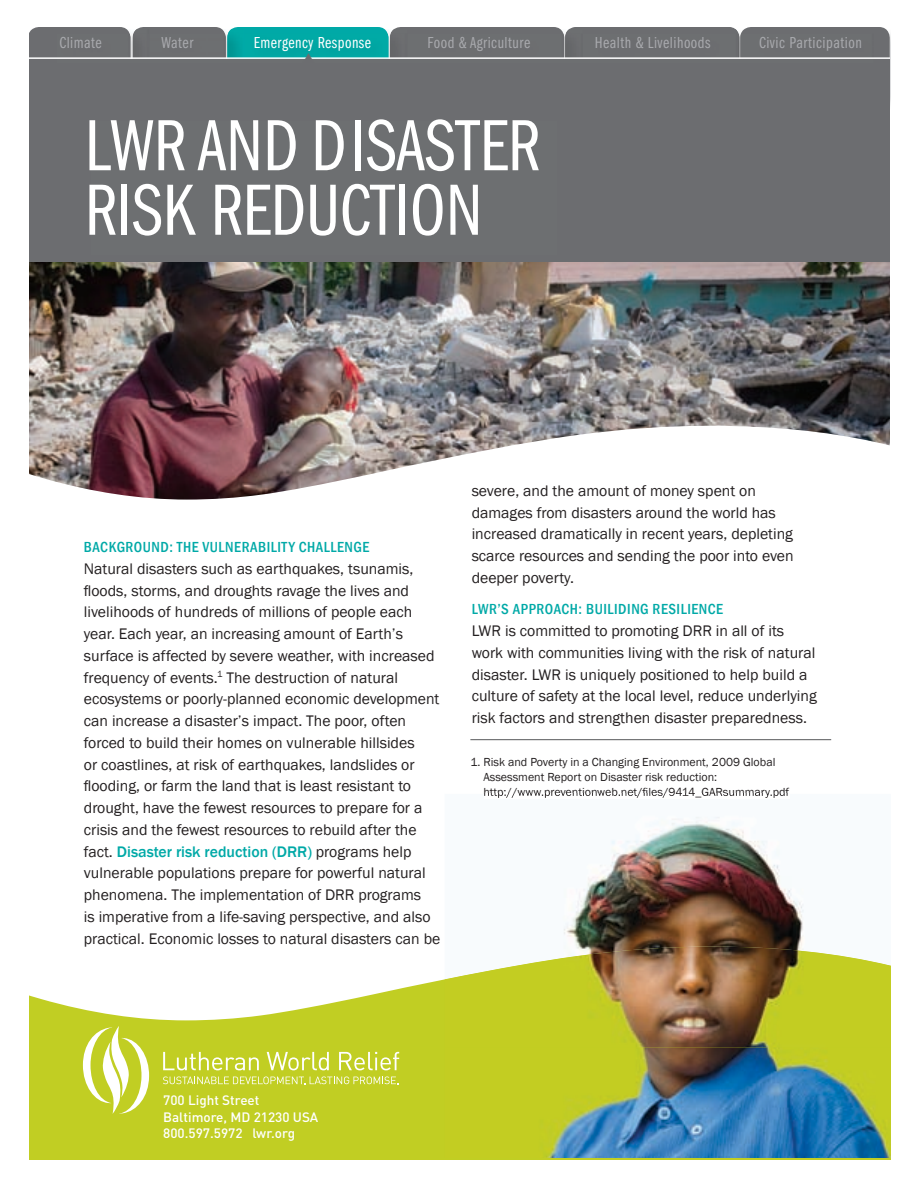
<style>
.page{position:relative;width:918px;height:1188px;background:#fff}
.page>*{position:absolute;margin:0;border:0;box-sizing:border-box;transform-origin:0 0}
.t1{font:75px/64.5px "Franklin Gothic Book Cmpr";color:#fff}
.t2{font:16.5px "Franklin Gothic Book Cmpr";letter-spacing:.03em;color:#a8a9ad}
.t3{font:16.5px "Franklin Gothic Book Cmpr";letter-spacing:.03em;color:#fff}
.t4{font:15.75px/21.8px "Franklin Gothic";color:#231f20}
.t5{font:500 condensed 15px "Franklin Gothic";letter-spacing:.035em;color:#00a9a7}
.t6{font:500 13.5px/16.5px "DINOT";color:#fff}
.t7{font:12px/15px "Franklin Gothic";color:#231f20}
.s1{font-weight:500;color:#00a9a7}
</style>
<div class="page">
<div style="left:565px;top:27px;width:173px;height:64px;background:#6c6d70;border-radius:11px"></div>
<img style="left:886px;top:29px;width:5px;height:76px">
<svg style="left:734px;top:29px;width:10px;height:5px"></svg>
<div style="left:740px;top:27px;width:150px;height:64px;background:#6c6d70;border-radius:11px"></div>
<div style="left:390px;top:27px;width:174px;height:64px;background:#6c6d70;border-radius:11px"></div>
<div style="left:227px;top:27px;width:162px;height:64px;background:#00a9a7;border-radius:11px"></div>
<div style="left:133px;top:27px;width:93px;height:64px;background:#6c6d70;border-radius:11px"></div>
<div style="left:28px;top:27px;width:103px;height:62px;background:#6c6d70;border-radius:11px"></div>
<div style="left:27px;top:59px;width:863px;height:204px;background:#6c6d70"></div>
<img style="left:130px;top:34px;width:611px;height:23px">
<hr style="left:28px;top:57px;width:862px;height:2px;background:#fff">
<img style="left:29px;top:263px;width:861px;height:161px">
<svg style="left:29px;top:424px;width:861px;height:76px"></svg>
<svg style="left:29px;top:979px;width:416px;height:69px;fill:#c1ce23"></svg>
<div style="left:28px;top:1048px;width:863px;height:112px;background:#c1ce23"></div>
<hr style="left:470px;top:739px;width:361px;height:1px;background:#57585a">
<svg style="left:163px;top:1052px;width:96px;height:18px"></svg>
<svg style="left:267px;top:1052px;width:62px;height:18px"></svg>
<svg style="left:339px;top:1052px;width:60px;height:18px"></svg>
<svg style="left:163px;top:1077px;width:235px;height:7px"></svg>
<svg style="left:83px;top:1026px;width:66px;height:88px"></svg>
<img style="left:563px;top:817px;width:241px;height:130px">
<img style="left:445px;top:947px;width:446px;height:101px">
<img style="left:546px;top:1048px;width:345px;height:110px">
<img style="left:484px;top:794px;width:304px;height:4px">
<svg style="left:301px;top:52px;width:15px;height:7px"></svg>
<p class="t2" style="left:59px;top:33px;width:44px">Climate</p>
<p class="t2" style="left:162px;top:33px;width:33px">Water</p>
<p class="t3" style="left:254px;top:33px;width:119px">Emergency Response</p>
<p class="t2" style="left:428px;top:33px;width:104px">Food &amp; Agriculture</p>
<p class="t2" style="left:595px;top:33px;width:117px">Health &amp; Livelihoods</p>
<p class="t2" style="left:759px;top:33px;width:104px">Civic Participation</p>
<h1 class="t1" style="left:85px;top:114px;width:457px">LWR AND DISASTER<br>RISK REDUCTION</h1>
<p class="t5" style="left:84px;top:537px;width:287px">BACKGROUND: THE VULNERABILITY CHALLENGE</p>
<p class="t4" style="left:84px;top:558px;width:358px">Natural disasters such as earthquakes, tsunamis, floods, storms, and droughts ravage the lives and livelihoods of hundreds of millions of people each year. Each year, an increasing amount of Earth’s surface is affected by severe weather, with increased frequency of events.<sup>1</sup> The destruction of natural ecosystems or poorly-planned economic development can increase a disaster’s impact. The poor, often forced to build their homes on vulnerable hillsides<br>or coastlines, at risk of earthquakes, landslides or flooding, or farm the land that is least resistant to drought, have the fewest resources to prepare for a crisis and the fewest resources to rebuild after the fact. <span class="s1">Disaster risk reduction (DRR)</span> programs help vulnerable populations prepare for powerful natural phenomena. The implementation of DRR programs<br>is imperative from a life-saving perspective, and also practical. Economic losses to natural disasters can be</p>
<p class="t4" style="left:472px;top:480px;width:323px">severe, and the amount of money spent on damages from disasters around the world has increased dramatically in recent years, depleting scarce resources and sending the poor into even deeper poverty.</p>
<p class="t5" style="left:472px;top:599px;width:253px">LWR’S APPROACH: BUILIDING RESILIENCE</p>
<p class="t4" style="left:472px;top:620px;width:347px">LWR is committed to promoting DRR in all of its work with communities living with the risk of natural disaster. LWR is uniquely positioned to help build a culture of safety at the local level, reduce underlying risk factors and strengthen disaster preparedness.</p>
<p class="t7" style="left:483px;top:755px;width:307px;text-indent:-13px">1. Risk and Poverty in a Changing Environment, 2009 Global<br>Assessment Report on Disaster risk reduction: http://www.preventionweb.net/files/9414_GARsummary.pdf</p>
<p class="t6" style="left:163px;top:1092px;width:157px">700 Light Street<br>Baltimore, MD 21230 USA<br>800.597.5972 lwr.org</p>
</div>
